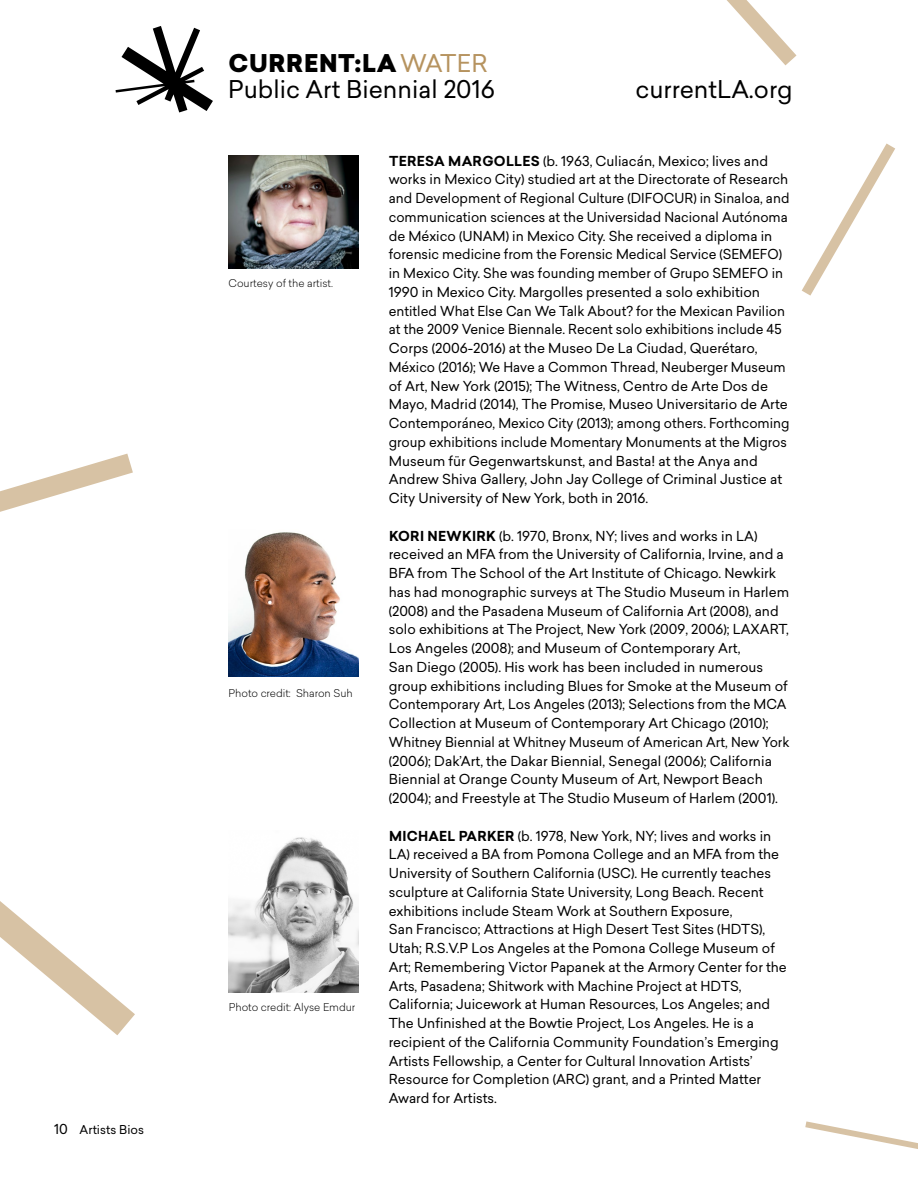
<style>
.page{position:relative;width:918px;height:1188px;background:#fff}
.page>*{position:absolute;margin:0;border:0;box-sizing:border-box;transform-origin:0 0}
.t1{font:24px/26.2px "Sailec";color:#000}
.t2{font:13.5px/18.8px "Sailec";color:#000}
.t3{font:12px "Sailec";color:#000}
.t4{font:300 10.5px "Sailec";color:#000}
.s1{font-weight:900}
.s2{color:#b6935f}
.s3{font-weight:700}
</style>
<div class="page">
<svg style="left:727px;top:0;width:69px;height:65px"></svg>
<svg style="left:0;top:454px;width:133px;height:58px"></svg>
<svg style="left:802px;top:144px;width:93px;height:152px"></svg>
<svg style="left:805px;top:1121px;width:113px;height:28px"></svg>
<svg style="left:0;top:901px;width:135px;height:134px"></svg>
<svg style="left:116px;top:26px;width:97px;height:86px"></svg>
<img style="left:228px;top:156px;width:130px;height:113px">
<img style="left:228px;top:532px;width:130px;height:145px">
<img style="left:228px;top:837px;width:130px;height:156px">
<p class="t2" style="left:54px;top:1120px;width:15px">10</p>
<p class="t3" style="left:80px;top:1122px;width:66px">Artists Bios</p>
<h1 class="t1" style="left:228px;top:50px;width:268px"><span class="s1">CURRENT:LA</span><span class="s2">WATER<br></span>Public Art Biennial 2016</h1>
<h1 class="t1" style="left:636px;top:76px;width:159px">currentLA.org</h1>
<p class="t4" style="left:228px;top:276px;width:106px">Courtesy of the artist.</p>
<p class="t4" style="left:228px;top:686px;width:126px">Photo credit: Sharon Suh</p>
<p class="t4" style="left:229px;top:1000px;width:128px">Photo credit: Alyse Emdur</p>
<p class="t2" style="left:389px;top:151px;width:402px"><span class="s3">TERESA MARGOLLES</span> (b. 1963, Culiacán, Mexico; lives and works in Mexico City) studied art at the Directorate of Research and Development of Regional Culture (DIFOCUR) in Sinaloa, and communication sciences at the Universidad Nacional Autónoma de México (UNAM) in Mexico City. She received a diploma in forensic medicine from the Forensic Medical Service (SEMEFO) in Mexico City. She was founding member of Grupo SEMEFO in 1990 in Mexico City. Margolles presented a solo exhibition entitled What Else Can We Talk About? for the Mexican Pavilion at the 2009 Venice Biennale. Recent solo exhibitions include 45<br>Corps (2006-2016) at the Museo De La Ciudad, Querétaro, México (2016); We Have a Common Thread, Neuberger Museum of Art, New York (2015); The Witness, Centro de Arte Dos de Mayo, Madrid (2014), The Promise, Museo Universitario de Arte Contemporáneo, Mexico City (2013); among others. Forthcoming group exhibitions include Momentary Monuments at the Migros Museum für Gegenwartskunst, and Basta! at the Anya and Andrew Shiva Gallery, John Jay College of Criminal Justice at City University of New York, both in 2016.</p>
<p class="t2" style="left:389px;top:526px;width:402px"><span class="s3">KORI NEWKIRK</span> (b. 1970, Bronx, NY; lives and works in LA) received an MFA from the University of California, Irvine, and a BFA from The School of the Art Institute of Chicago. Newkirk has had monographic surveys at The Studio Museum in Harlem (2008) and the Pasadena Museum of California Art (2008), and solo exhibitions at The Project, New York (2009, 2006); LAXART, Los Angeles (2008); and Museum of Contemporary Art,<br>San Diego (2005). His work has been included in numerous group exhibitions including Blues for Smoke at the Museum of Contemporary Art, Los Angeles (2013); Selections from the MCA Collection at Museum of Contemporary Art Chicago (2010); Whitney Biennial at Whitney Museum of American Art, New York (2006); Dak’Art, the Dakar Biennial, Senegal (2006); California Biennial at Orange County Museum of Art, Newport Beach (2004); and Freestyle at The Studio Museum of Harlem (2001).</p>
<p class="t2" style="left:389px;top:826px;width:400px"><span class="s3">MICHAEL PARKER</span> (b. 1978, New York, NY; lives and works in LA) received a BA from Pomona College and an MFA from the University of Southern California (USC). He currently teaches sculpture at California State University, Long Beach. Recent exhibitions include Steam Work at Southern Exposure,<br>San Francisco; Attractions at High Desert Test Sites (HDTS), Utah; R.S.V.P Los Angeles at the Pomona College Museum of Art; Remembering Victor Papanek at the Armory Center for the Arts, Pasadena; Shitwork with Machine Project at HDTS, California; Juicework at Human Resources, Los Angeles; and The Unfinished at the Bowtie Project, Los Angeles. He is a recipient of the California Community Foundation’s Emerging Artists Fellowship, a Center for Cultural Innovation Artists’ Resource for Completion (ARC) grant, and a Printed Matter Award for Artists.</p>
</div>
